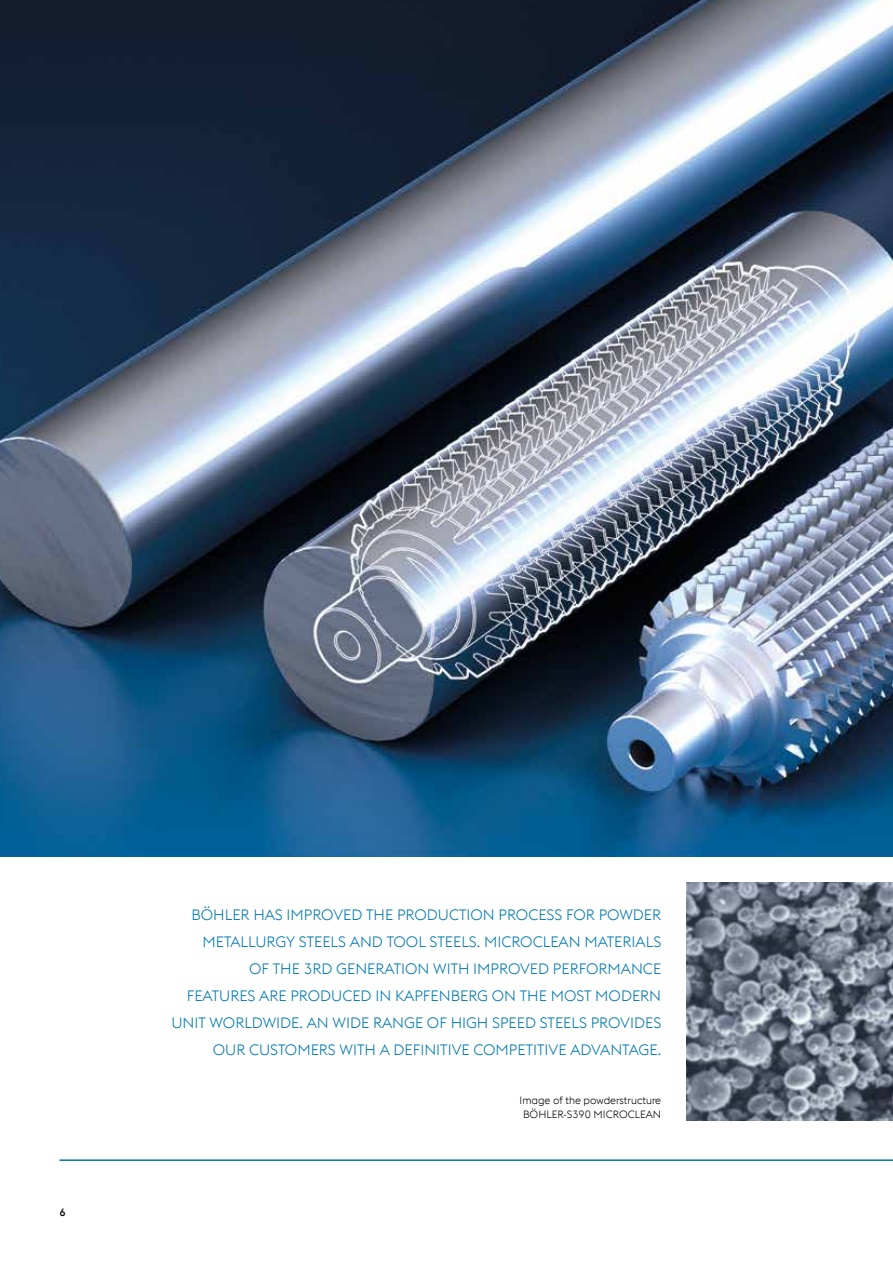
<style>
.page{position:relative;width:893px;height:1263px;background:#fff}
.page>*{position:absolute;margin:0;border:0;box-sizing:border-box;transform-origin:0 0}
.t1{font:300 15px/27px "voestalpine";color:#0078ab;text-align:right}
.t2{font:300 10.5px/13.5px "voestalpine";color:#000;text-align:center}
.t3{font:500 10.5px "voestalpine";color:#000}
</style>
<div class="page">
<img style="left:0;top:0;width:893px;height:857px">
<img style="left:686px;top:882px;width:207px;height:238px">
<hr style="left:60px;top:1159px;width:833px;height:2px;background:#0078ab">
<p class="t3" style="left:60px;top:1205px;width:8px">6</p>
<p class="t1" style="left:171px;top:901px;width:491px">BÖHLER HAS IMPROVED THE PRODUCTION PROCESS FOR POWDER METALLURGY STEELS AND TOOL STEELS. MICROCLEAN MATERIALS<br>OF THE 3RD GENERATION WITH IMPROVED PERFORMANCE<br>FEATURES ARE PRODUCED IN KAPFENBERG ON THE MOST MODERN UNIT WORLDWIDE. AN WIDE RANGE OF HIGH SPEED STEELS PROVIDES OUR CUSTOMERS WITH A DEFINITIVE COMPETITIVE ADVANTAGE.</p>
<p class="t2" style="left:520px;top:1094px;width:143px">Image of the powderstructure<br>BÖHLER-S390 MICROCLEAN</p>
</div>
